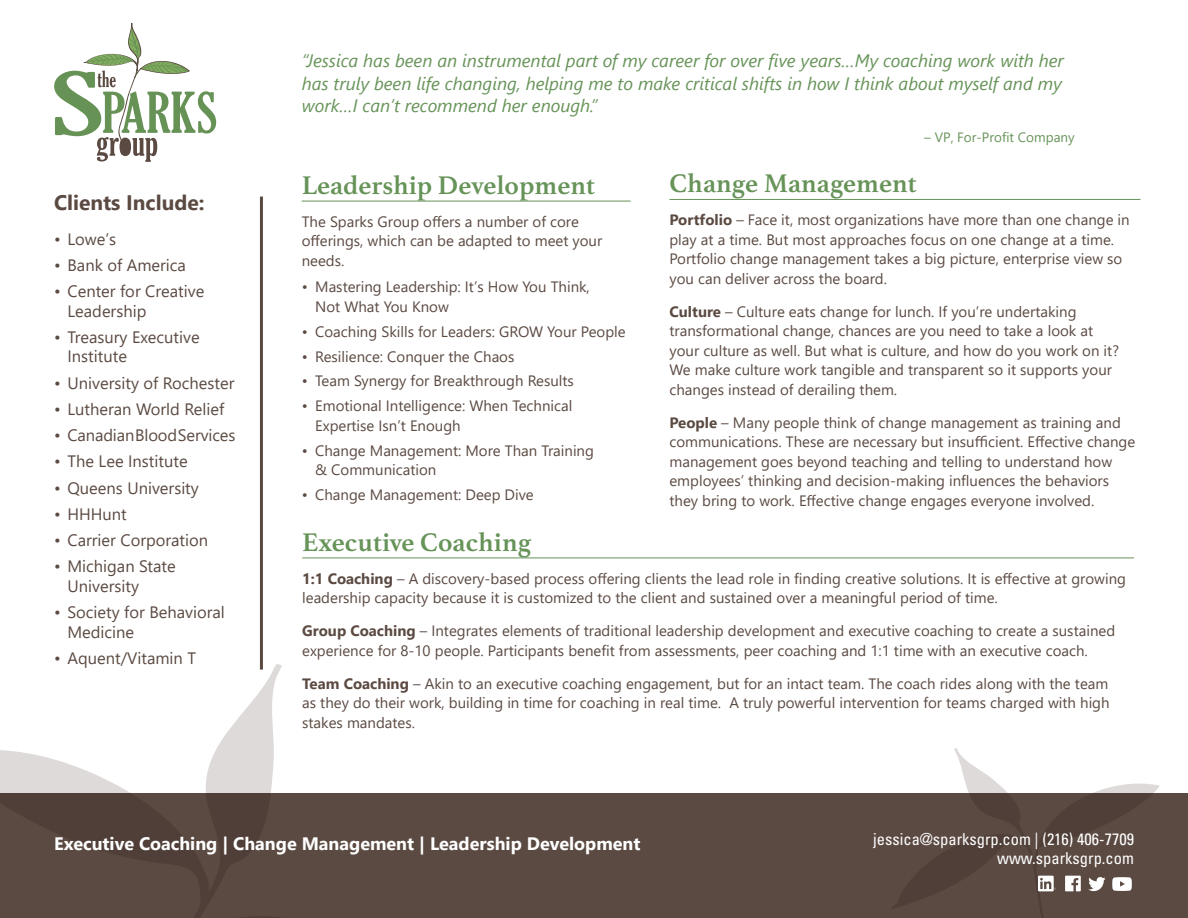
<style>
.page{position:relative;width:1188px;height:918px;background:#fff}
.page>*{position:absolute;margin:0;border:0;box-sizing:border-box;transform-origin:0 0}
.t1{font:700 27px "Athelas";color:#669358}
.t2{font:700 21px "Segoe UI";color:#5b4a42}
.t3{font:italic 18px/22.5px "Segoe UI";color:#669358}
.t4{font:700 18px "Segoe UI";color:#fff}
.t5{font:16.5px/19.5px "Segoe UI";color:#5b4a42}
.t6{font:condensed 16.5px/19.8px "Univers LT Std";color:#fff;text-align:right}
.t7{font:15px/19.5px "Segoe UI";color:#5b4a42}
.t8{font:13.5px "Segoe UI";color:#669358}
.s1{font-weight:700}
</style>
<div class="page">
<div style="left:0;top:793px;width:1188px;height:125px;background:#5b4a42"></div>
<svg style="left:0;top:664px;width:282px;height:254px"></svg>
<svg style="left:892px;top:748px;width:268px;height:170px"></svg>
<svg style="left:54px;top:23px;width:162px;height:139px"></svg>
<hr style="left:260px;top:197px;width:3px;height:473px;background:#5b4a42">
<hr style="left:302px;top:201px;width:329px;height:1px;background:#669358">
<hr style="left:302px;top:558px;width:832px;height:1px;background:#669358">
<hr style="left:669px;top:199px;width:471px;height:1px;background:#669358">
<svg style="left:1038px;top:876px;width:18px;height:15px"></svg>
<svg style="left:1112px;top:877px;width:20px;height:14px"></svg>
<svg style="left:1065px;top:876px;width:16px;height:15px"></svg>
<svg style="left:1088px;top:877px;width:18px;height:14px"></svg>
<h2 class="t2" style="left:54px;top:187px;width:152px">Clients Include:</h2>
<p class="t5" style="left:54px;top:228px;width:64px">• Lowe’s</p>
<p class="t5" style="left:54px;top:254px;width:134px">• Bank of America</p>
<p class="t5" style="left:68px;top:280px;width:138px;text-indent:-14px">• Center for Creative<br>Leadership</p>
<p class="t5" style="left:68px;top:326px;width:134px;text-indent:-14px">• Treasury Executive<br>Institute</p>
<p class="t5" style="left:54px;top:372px;width:182px">• University of Rochester</p>
<p class="t5" style="left:54px;top:398px;width:172px">• Lutheran World Relief</p>
<p class="t5" style="left:54px;top:424px;width:183px">• Canadian Blood Services</p>
<p class="t5" style="left:54px;top:451px;width:135px">• The Lee Institute</p>
<p class="t5" style="left:54px;top:477px;width:146px">• Queens University</p>
<p class="t5" style="left:54px;top:503px;width:74px">• HHHunt</p>
<p class="t5" style="left:54px;top:529px;width:156px">• Carrier Corporation</p>
<p class="t5" style="left:68px;top:556px;width:110px;text-indent:-14px">• Michigan State<br>University</p>
<p class="t5" style="left:68px;top:601px;width:159px;text-indent:-14px">• Society for Behavioral<br>Medicine</p>
<p class="t5" style="left:54px;top:647px;width:144px">• Aquent/Vitamin T</p>
<p class="t3" style="left:302px;top:48px;width:764px">“Jessica has been an instrumental part of my career for over five years…My coaching work with her has truly been life changing, helping me to make critical shifts in how I think about myself and my work…I can’t recommend her enough.”</p>
<p class="t8" style="left:924px;top:128px;width:152px">– VP, For-Profit Company</p>
<h1 class="t1" style="left:669px;top:168px;width:249px">Change Management</h1>
<p class="t7" style="left:669px;top:209px;width:462px"><span class="s1">Portfolio</span> – Face it, most organizations have more than one change in play at a time. But most approaches focus on one change at a time.<br>Portfolio change management takes a big picture, enterprise view so you can deliver across the board.</p>
<p class="t7" style="left:669px;top:301px;width:451px"><span class="s1">Culture</span> – Culture eats change for lunch. If you’re undertaking transformational change, chances are you need to take a look at your culture as well. But what is culture, and how do you work on it?<br>We make culture work tangible and transparent so it supports your changes instead of derailing them.</p>
<p class="t7" style="left:669px;top:412px;width:467px"><span class="s1">People</span> – Many people think of change management as training and communications. These are necessary but insufficient. Effective change management goes beyond teaching and telling to understand how employees’ thinking and decision-making influences the behaviors they bring to work. Effective change engages everyone involved.</p>
<h1 class="t1" style="left:302px;top:170px;width:295px">Leadership Development</h1>
<p class="t7" style="left:302px;top:211px;width:302px">The Sparks Group offers a number of core offerings, which can be adapted to meet your needs.</p>
<p class="t7" style="left:315px;top:276px;width:276px;text-indent:-14px">• Mastering Leadership: It’s How You Think,<br>Not What You Know</p>
<p class="t7" style="left:302px;top:321px;width:325px">• Coaching Skills for Leaders: GROW Your People</p>
<p class="t7" style="left:302px;top:346px;width:214px">• Resilience: Conquer the Chaos</p>
<p class="t7" style="left:302px;top:370px;width:274px">• Team Synergy for Breakthrough Results</p>
<p class="t7" style="left:315px;top:395px;width:259px;text-indent:-14px">• Emotional Intelligence: When Technical<br>Expertise Isn’t Enough</p>
<p class="t7" style="left:315px;top:440px;width:280px;text-indent:-14px">• Change Management: More Than Training &amp; Communication</p>
<p class="t7" style="left:302px;top:484px;width:234px">• Change Management: Deep Dive</p>
<h1 class="t1" style="left:302px;top:526px;width:231px">Executive Coaching</h1>
<p class="t7" style="left:302px;top:568px;width:825px"><span class="s1">1:1 Coaching</span> – A discovery-based process offering clients the lead role in finding creative solutions. It is effective at growing leadership capacity because it is customized to the client and sustained over a meaningful period of time.</p>
<p class="t7" style="left:302px;top:620px;width:814px"><span class="s1">Group Coaching</span> – Integrates elements of traditional leadership development and executive coaching to create a sustained experience for 8-10 people. Participants benefit from assessments, peer coaching and 1:1 time with an executive coach.</p>
<p class="t7" style="left:302px;top:673px;width:809px;text-align:justify"><span class="s1">Team Coaching</span> – Akin to an executive coaching engagement, but for an intact team. The coach rides along with the team as they do their work, building in time for coaching in real time. A truly powerful intervention for teams charged with high stakes mandates.</p>
<p class="t4" style="left:54px;top:830px;width:588px">Executive Coaching | Change Management | Leadership Development</p>
<p class="t6" style="left:873px;top:829px;width:262px">jessica@sparksgrp.com | (216) 406-7709 www.sparksgrp.com</p>
</div>
